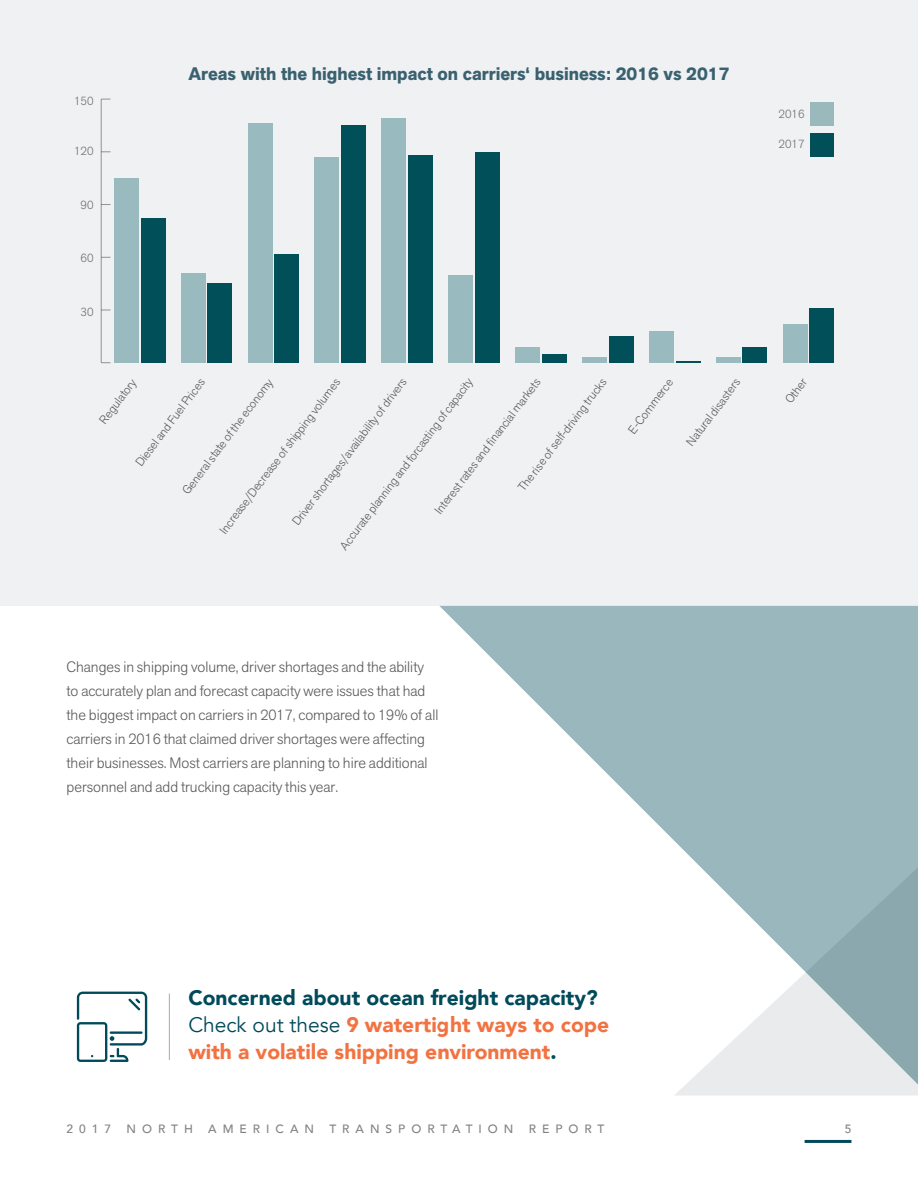
<style>
.page{position:relative;width:918px;height:1188px;background:#fff}
.page>*{position:absolute;margin:0;border:0;box-sizing:border-box;transform-origin:0 0}
.t1{font:900 21px/27px "Avenir";color:#f27241}
.t2{font:700 18px "Akzid Grtsk Next";color:#3a616f}
.t3{font:300 15px/24px "Akzid Grtsk Next";color:#58595b}
.t4{font:300 12px "Akzid Grtsk Next";color:#58595b}
.t5{font:500 12px "Avenir";letter-spacing:.5em;color:#808285}
.t6{font:300 12px "Akzid Grtsk Next";color:#6d6e71}
.s1{color:#004a5a}
.s2{font-weight:400;color:#004a5a}
</style>
<div class="page">
<hr style="left:805px;top:1140px;width:46px;height:3px;background:#004a59">
<div style="left:0;top:0;width:918px;height:606px;background:#e9ebed"></div>
<hr style="left:101px;top:99px;width:1px;height:264px;background:#000">
<div style="left:141px;top:219px;width:24px;height:144px;background:#004f59"></div>
<div style="left:208px;top:284px;width:24px;height:79px;background:#004f59"></div>
<div style="left:275px;top:254px;width:24px;height:109px;background:#004f59"></div>
<div style="left:342px;top:125px;width:24px;height:238px;background:#004f59"></div>
<div style="left:409px;top:155px;width:24px;height:208px;background:#004f59"></div>
<div style="left:475px;top:152px;width:25px;height:211px;background:#004f59"></div>
<div style="left:542px;top:354px;width:24px;height:9px;background:#004f59"></div>
<div style="left:609px;top:336px;width:24px;height:27px;background:#004f59"></div>
<hr style="left:676px;top:361px;width:24px;height:2px;background:#004f59">
<div style="left:743px;top:347px;width:24px;height:16px;background:#004f59"></div>
<div style="left:810px;top:308px;width:24px;height:55px;background:#004f59"></div>
<div style="left:114px;top:178px;width:24px;height:185px;background:#99babf"></div>
<div style="left:181px;top:273px;width:24px;height:90px;background:#99babf"></div>
<div style="left:248px;top:124px;width:24px;height:239px;background:#99babf"></div>
<div style="left:315px;top:157px;width:24px;height:206px;background:#99babf"></div>
<div style="left:382px;top:118px;width:24px;height:245px;background:#99babf"></div>
<div style="left:449px;top:275px;width:24px;height:88px;background:#99babf"></div>
<div style="left:516px;top:347px;width:24px;height:16px;background:#99babf"></div>
<div style="left:582px;top:357px;width:25px;height:6px;background:#99babf"></div>
<div style="left:649px;top:331px;width:24px;height:32px;background:#99babf"></div>
<div style="left:716px;top:357px;width:24px;height:6px;background:#99babf"></div>
<div style="left:783px;top:324px;width:24px;height:39px;background:#99babf"></div>
<div style="left:810px;top:103px;width:23px;height:23px;background:#99b9bd"></div>
<div style="left:810px;top:134px;width:23px;height:23px;background:#004f59"></div>
<svg style="left:439px;top:606px;width:479px;height:490px"></svg>
<hr style="left:169px;top:994px;width:1px;height:66px;background:#a7a9ac">
<svg style="left:77px;top:992px;width:70px;height:70px"></svg>
<p class="t6" style="left:74px;top:93px;width:21px">150</p>
<p class="t6" style="left:74px;top:143px;width:21px">120</p>
<p class="t6" style="left:81px;top:197px;width:15px">90</p>
<p class="t6" style="left:81px;top:250px;width:15px">60</p>
<p class="t6" style="left:81px;top:304px;width:15px">30</p>
<p class="t2" style="left:188px;top:62px;width:543px">Areas with the highest impact on carriers‘ business: 2016 vs 2017</p>
<p class="t6" style="left:779px;top:106px;width:28px">2016</p>
<p class="t6" style="left:779px;top:136px;width:28px">2017</p>
<p class="t4" style="left:515px;top:485px;width:139px;rotate:-53deg">The rise of self-driving trucks</p>
<p class="t4" style="left:625px;top:428px;width:68px;rotate:-53deg">E-Commerce</p>
<p class="t4" style="left:683px;top:439px;width:82px;rotate:-53deg">Natural disasters</p>
<p class="t4" style="left:782px;top:397px;width:29px;rotate:-53deg">Other</p>
<p class="t4" style="left:337px;top:544px;width:213px;rotate:-53deg">Accurate planning and forcasting of capacity</p>
<p class="t4" style="left:179px;top:488px;width:143px;rotate:-53deg">General state of the economy</p>
<p class="t4" style="left:96px;top:417px;width:55px;rotate:-53deg">Regulatory</p>
<p class="t4" style="left:431px;top:508px;width:168px;rotate:-53deg">Interest rates and f nancial markets</p>
<p class="t4" style="left:289px;top:519px;width:182px;rotate:-53deg">Driver shortages/availability of drivers</p>
<p class="t4" style="left:216px;top:528px;width:193px;rotate:-53deg">Increase/Decrease of shipping volumes</p>
<p class="t4" style="left:132px;top:460px;width:108px;rotate:-53deg">Diesel and Fuel Prices</p>
<p class="t3" style="left:67px;top:654px;width:373px">Changes in shipping volume, driver shortages and the ability to accurately plan and forecast capacity were issues that had the biggest impact on carriers in 2017, compared to 19% of all carriers in 2016 that claimed driver shortages were affecting their businesses. Most carriers are planning to hire additional personnel and add trucking capacity this year.</p>
<h1 class="t1" style="left:188px;top:984px;width:422px"><span class="s1">Concerned about ocean freight capacity?<br></span><span class="s2">Check out these</span> 9 watertight ways to cope with a volatile shipping environment<span class="s1">.</span></h1>
<p class="t5" style="left:67px;top:1119px;width:46px">2017</p>
<p class="t5" style="left:127px;top:1119px;width:68px">NORTH</p>
<p class="t5" style="left:208px;top:1119px;width:107px">AMERICAN</p>
<p class="t5" style="left:329px;top:1119px;width:185px">TRANSPORTATION</p>
<p class="t5" style="left:529px;top:1119px;width:77px">REPORT</p>
<p class="t5" style="left:845px;top:1119px;width:8px">5</p>
</div>
